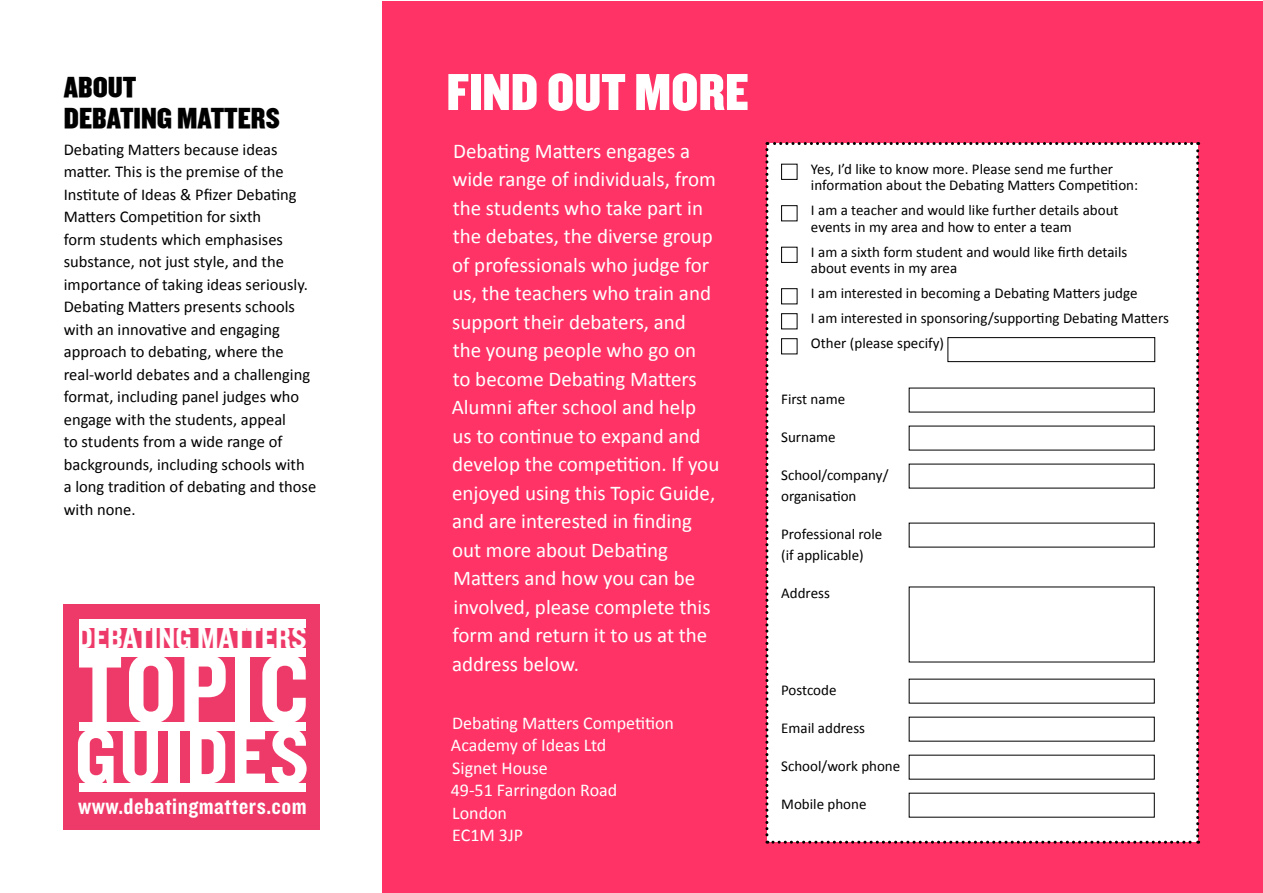
<style>
.page{position:relative;width:1263px;height:893px;background:#fff}
.page>*{position:absolute;margin:0;border:0;box-sizing:border-box;transform-origin:0 0}
.t1{font:100.2px "Knockout HTF50 Welterweight";letter-spacing:.025em;color:#fff}
.t2{font:81.3px "Knockout HTF50 Welterweight";letter-spacing:.03em;color:#fff}
.t3{font:54px "Knockout HTF70 Full Welterwt";color:#fff}
.t4{font:31.35px "Knockout HTF50 Welterweight";color:#fff}
.t5{font:30px/31.2px "Knockout HTF70 Full Welterwt";color:#000}
.t6{font:23.55px "Knockout HTF50 Welterweight";letter-spacing:.02em;color:#fff}
.t7{font:21px/28.5px "Calibri";color:#fff}
.t8{font:18px/22.5px "Calibri";color:#fff}
.t9{font:16.5px/22.5px "Calibri";color:#000}
.t10{font:15px/16.5px "Calibri";color:#000}
</style>
<div class="page">
<div style="left:383px;top:1px;width:880px;height:892px;background:#f36"></div>
<div style="left:64px;top:604px;width:256px;height:225px;background:#ee3a68"></div>
<div style="left:78px;top:619px;width:228px;height:9px;background:#fff"></div>
<div style="left:78px;top:648px;width:227px;height:9px;background:#fff"></div>
<div style="left:78px;top:783px;width:227px;height:9px;background:#fff"></div>
<div style="left:78px;top:722px;width:227px;height:8px;background:#fff"></div>
<div style="left:765px;top:142px;width:434px;height:702px;background:#fff"></div>
<h3 class="t3" style="left:446px;top:64px;width:277px">FIND OUT MORE</h3>
<h3 class="t5" style="left:64px;top:72px;width:74px">ABOUT<br>DEBA</h3>
<h3 class="t5" style="left:120px;top:103px;width:133px">TING MATTERS</h3>
<p class="t9" style="left:64px;top:138px;width:254px">Debating Matters because ideas matter. This is the premise of the<br>Institute of Ideas &amp; Pfizer Debating<br>Matters Competition for sixth<br>form students which emphasises substance, not just style, and the importance of taking ideas seriously.<br>Debating Matters presents schools with an innovative and engaging approach to debating, where the real-world debates and a challenging format, including panel judges who engage with the students, appeal<br>to students from a wide range of backgrounds, including schools with a long tradition of debating and those with none.</p>
<p class="t7" style="left:452px;top:137px;width:269px">Debating Matters engages a wide range of individuals, from the students who take part in the debates, the diverse group of professionals who judge for us, the teachers who train and support their debaters, and<br>the young people who go on<br>to become Debating Matters<br>Alumni after school and help us to continue to expand and develop the competition. If you enjoyed using this Topic Guide, and are interested in finding out more about Debating<br>Matters and how you can be involved, please complete this form and return it to us at the address below.</p>
<h3 class="t4" style="left:77px;top:621px;width:231px">DEBATING MATTERS</h3>
<h1 class="t1" style="left:77px;top:637px;width:233px">TOPIC</h1>
<p class="t8" style="left:451px;top:711px;width:225px">Debating Matters Competition<br>Academy of Ideas Ltd<br>Signet House<br>49-51 Farringdon Road<br>London<br>EC1M 3JP</p>
<h2 class="t2" style="left:75px;top:714px;width:236px">GUIDES</h2>
<h3 class="t6" style="left:78px;top:794px;width:230px">www.debatingmatters.com</h3>
<p class="t10" style="left:811px;top:161px;width:329px">Yes, I’d like to know more. Please send me further information about the Debating Matters Competition:</p>
<p class="t10" style="left:811px;top:202px;width:309px">I am a teacher and would like further details about events in my area and how to enter a team</p>
<p class="t10" style="left:811px;top:244px;width:318px">I am a sixth form student and would like firth details about events in my area</p>
<p class="t10" style="left:811px;top:281px;width:359px;line-height:25px">I am interested in becoming a Debating Matters judge<br>I am interested in sponsoring/supporting Debating Matters<br>Other (please specify)</p>
<p class="t10" style="left:781px;top:391px;width:65px">First name</p>
<p class="t10" style="left:781px;top:429px;width:56px">Surname</p>
<p class="t10" style="left:781px;top:465px;width:109px;line-height:21px">School/company/ organisation</p>
<p class="t10" style="left:781px;top:524px;width:103px;line-height:21px">Professional role (if applicable)</p>
<p class="t10" style="left:781px;top:585px;width:50px">Address</p>
<p class="t10" style="left:781px;top:682px;width:57px">Postcode</p>
<p class="t10" style="left:781px;top:720px;width:85px">Email address</p>
<p class="t10" style="left:781px;top:758px;width:121px">School/work phone</p>
<p class="t10" style="left:781px;top:796px;width:87px">Mobile phone</p>
</div>
